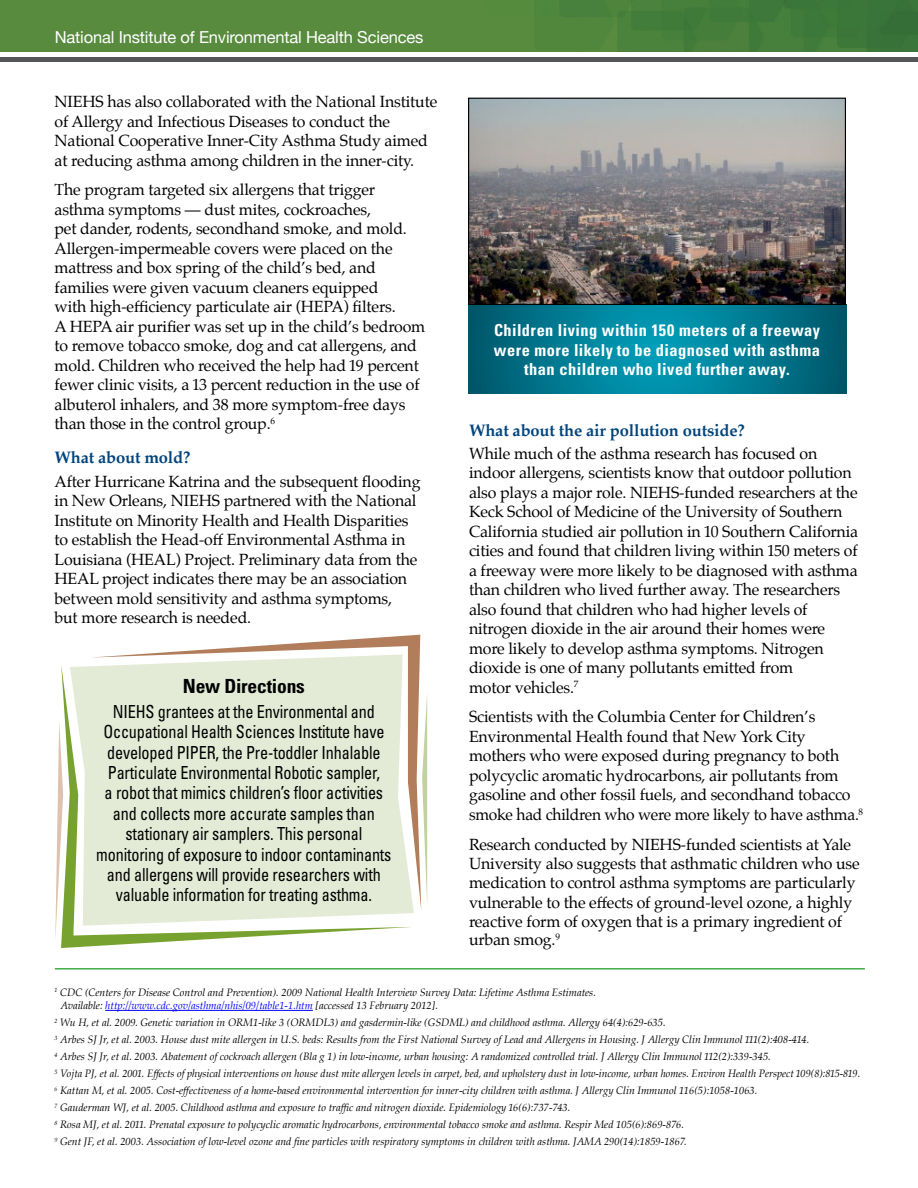
<style>
.page{position:relative;width:918px;height:1188px;background:#fff}
.page>*{position:absolute;margin:0;border:0;box-sizing:border-box;transform-origin:0 0}
.Bodycopy{font:700 condensed 19.5px "Univers";letter-spacing:-.01em;color:#000}
.Bodycopy-2{font:condensed 18px/20.4px "Univers";letter-spacing:-.01em;color:#000;text-align:center;scale:.9 1}
.Bodycopy-3{font:700 condensed 16.5px/19.5px "Univers";letter-spacing:.025em;color:#fff;text-align:center}
.Subhead{font:700 16.5px "Palatino";letter-spacing:-.01em;color:#00447c}
.t1{font:16.5px "Helvetica Neue";letter-spacing:-.01em;color:#fff}
.Bodycopy-4{font:15.9px/19.5px "Palatino";letter-spacing:-.01em;color:#000}
.t2{font:italic 10.5px/13.5px "Palatino";color:#000}
.s1{color:#00f}
</style>
<div class="page">
<svg style="left:61px;top:665px;width:352px;height:283px"></svg>
<svg style="left:91px;top:635px;width:330px;height:276px;background:#e4ead7"></svg>
<svg style="left:422px;top:697px;width:5px;height:202px"></svg>
<svg style="left:55px;top:721px;width:8px;height:220px"></svg>
<hr style="left:105px;top:1010px;width:208px;height:1px;background:#00f">
<svg style="left:468px;top:305px;width:378px;height:89px;background:#007a91"></svg>
<img style="left:470px;top:100px;width:374px;height:203px">
<div style="left:468px;top:98px;width:378px;height:207px;border:1px solid #000"></div>
<hr style="left:55px;top:968px;width:810px;height:2px;background:#41ad49">
<img style="left:0;top:0;width:918px;height:52px">
<div style="left:0;top:57px;width:918px;height:5px;background:#535557"></div>
<p class="t1" style="left:55px;top:25px;width:370px">National Institute of Environmental Health Sciences</p>
<p class="Bodycopy-4" style="left:55px;top:92px;width:384px">NIEHS has also collaborated with the National Institute of Allergy and Infectious Diseases to conduct the National Cooperative Inner-City Asthma Study aimed at reducing asthma among children in the inner-city.</p>
<p class="Bodycopy-4" style="left:55px;top:180px;width:372px">The program targeted six allergens that trigger asthma symptoms — dust mites, cockroaches,<br>pet dander, rodents, secondhand smoke, and mold.<br>Allergen-impermeable covers were placed on the mattress and box spring of the child’s bed, and families were given vacuum cleaners equipped<br>with high-efficiency particulate air (HEPA) filters.<br>A HEPA air purifier was set up in the child’s bedroom to remove tobacco smoke, dog and cat allergens, and mold. Children who received the help had 19 percent fewer clinic visits, a 13 percent reduction in the use of albuterol inhalers, and 38 more symptom-free days than those in the control group.<sup>6</sup></p>
<p class="Subhead" style="left:55px;top:444px;width:137px">What about mold?</p>
<p class="Bodycopy-4" style="left:55px;top:471px;width:367px">After Hurricane Katrina and the subsequent flooding in New Orleans, NIEHS partnered with the National Institute on Minority Health and Health Disparities to establish the Head-off Environmental Asthma in Louisiana (HEAL) Project. Preliminary data from the HEAL project indicates there may be an association between mold sensitivity and asthma symptoms,<br>but more research is needed.</p>
<p class="Bodycopy-3" style="left:494px;top:321px;width:328px">Children living within 150 meters of a freeway were more likely to be diagnosed with asthma than children who lived further away.</p>
<p class="Subhead" style="left:469px;top:416px;width:277px">What about the air pollution outside?</p>
<p class="Bodycopy-4" style="left:469px;top:444px;width:391px">While much of the asthma research has focused on indoor allergens, scientists know that outdoor pollution also plays a major role. NIEHS-funded researchers at the Keck School of Medicine of the University of Southern California studied air pollution in 10 Southern California cities and found that children living within 150 meters of a freeway were more likely to be diagnosed with asthma than children who lived further away. The researchers also found that children who had higher levels of nitrogen dioxide in the air around their homes were more likely to develop asthma symptoms. Nitrogen dioxide is one of many pollutants emitted from<br>motor vehicles.<sup>7</sup></p>
<p class="Bodycopy-4" style="left:469px;top:707px;width:396px">Scientists with the Columbia Center for Children’s Environmental Health found that New York City mothers who were exposed during pregnancy to both polycyclic aromatic hydrocarbons, air pollutants from gasoline and other fossil fuels, and secondhand tobacco smoke had children who were more likely to have asthma.<sup>8</sup></p>
<p class="Bodycopy-4" style="left:469px;top:834px;width:392px">Research conducted by NIEHS-funded scientists at Yale University also suggests that asthmatic children who use medication to control asthma symptoms are particularly vulnerable to the effects of ground-level ozone, a highly reactive form of oxygen that is a primary ingredient of</p>
<p class="Bodycopy-4" style="left:469px;top:930px;width:93px">urban smog.<sup>9</sup></p>
<p class="t2" style="left:61px;top:985px;width:537px;text-indent:-6px"><sup>1</sup> CDC (Centers for Disease Control and Prevention). 2009 National Health Interview Survey Data: Lifetime Asthma Estimates.<br>Available: <span class="s1">http://www.cdc.gov/asthma/nhis/09/table1-1.htm</span> [accessed 13 February 2012].</p>
<p class="t2" style="left:55px;top:1016px;width:613px"><sup>2</sup> Wu H, et al. 2009. Genetic variation in ORM1-like 3 (ORMDL3) and gasdermin-like (GSDML) and childhood asthma. Allergy 64(4):629-635.</p>
<p class="t2" style="left:55px;top:1033px;width:756px"><sup>3</sup> Arbes SJ Jr, et al. 2003. House dust mite allergen in U.S. beds: Results from the First National Survey of Lead and Allergens in Housing. J Allergy Clin Immunol 111(2):408-414.</p>
<p class="t2" style="left:55px;top:1050px;width:718px"><sup>4</sup> Arbes SJ Jr, et al. 2003. Abatement of cockroach allergen (Bla g 1) in low-income, urban housing: A randomized controlled trial. J Allergy Clin Immunol 112(2):339-345.</p>
<p class="t2" style="left:55px;top:1067px;width:807px"><sup>5</sup> Vojta PJ, et al. 2001. Effects of physical interventions on house dust mite allergen levels in carpet, bed, and upholstery dust in low-income, urban homes. Environ Health Perspect 109(8):815-819.</p>
<p class="t2" style="left:55px;top:1084px;width:704px"><sup>6</sup> Kattan M, et al. 2005. Cost-effectiveness of a home-based environmental intervention for inner-city children with asthma. J Allergy Clin Immunol 116(5):1058-1063.</p>
<p class="t2" style="left:55px;top:1101px;width:517px"><sup>7</sup> Gauderman WJ, et al. 2005. Childhood asthma and exposure to traffic and nitrogen dioxide. Epidemiology 16(6):737-743.</p>
<p class="t2" style="left:55px;top:1118px;width:631px"><sup>8</sup> Rosa MJ, et al. 2011. Prenatal exposure to polycyclic aromatic hydrocarbons, environmental tobacco smoke and asthma. Respir Med 105(6):869-876.</p>
<p class="t2" style="left:55px;top:1135px;width:634px"><sup>9</sup> Gent JF, et al. 2003. Association of low-level ozone and fine particles with respiratory symptoms in children with asthma. JAMA 290(14):1859-1867.</p>
<p class="Bodycopy" style="left:183px;top:674px;width:124px">New Directions</p>
<p class="Bodycopy-2" style="left:96px;top:701px;width:330px">NIEHS grantees at the Environmental and Occupational Health Sciences Institute have developed PIPER, the Pre-toddler Inhalable Particulate Environmental Robotic sampler,<br>a robot that mimics children’s floor activities and collects more accurate samples than stationary air samplers. This personal monitoring of exposure to indoor contaminants and allergens will provide researchers with valuable information for treating asthma.</p>
</div>
